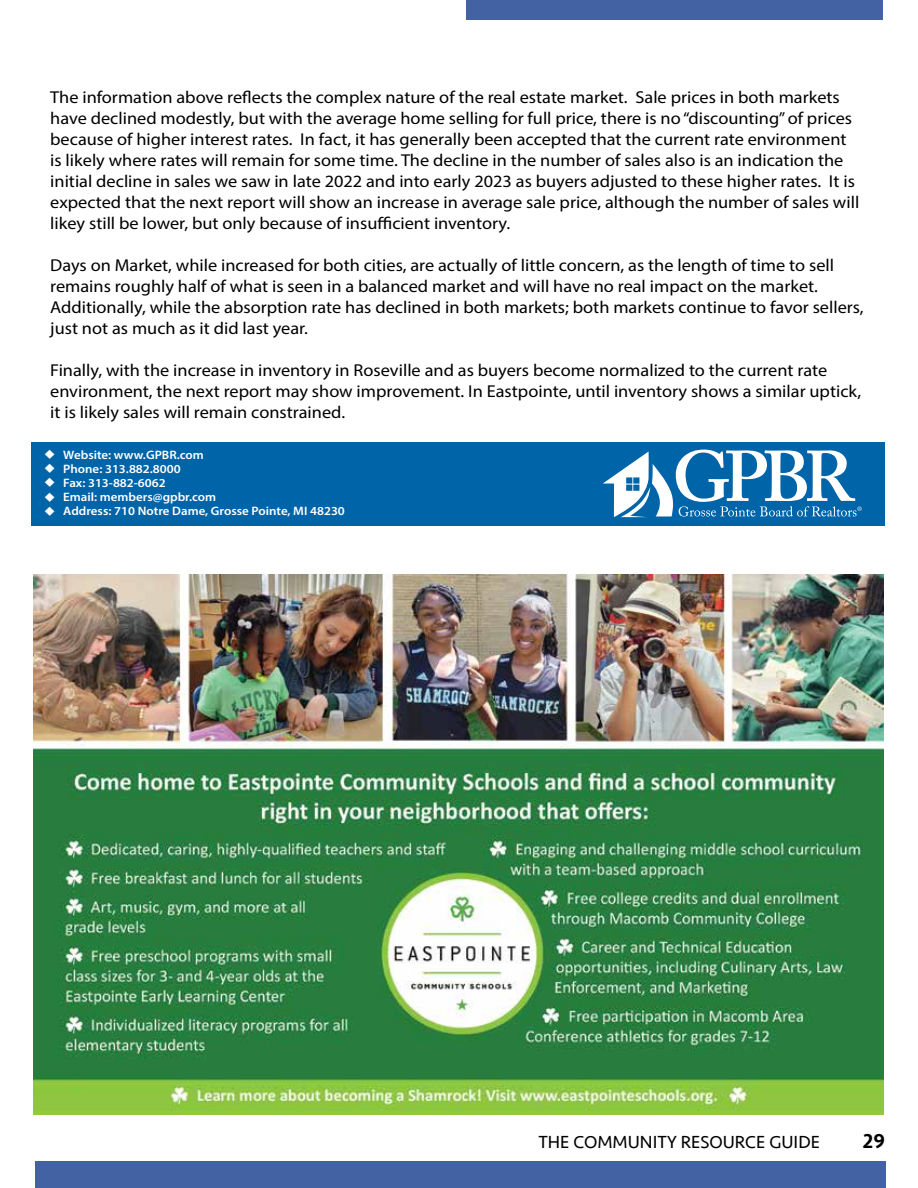
<style>
.page{position:relative;width:918px;height:1188px;background:#fff}
.page>*{position:absolute;margin:0;border:0;box-sizing:border-box;transform-origin:0 0}
.t1{font:22.5px "Minion Pro";color:#fff;scale:1.06 1}
.t2{font:500 21px "Seravek";color:#000}
.t3{font:18px "Seravek";color:#000}
.t4{font:17.25px/21px "Myriad Pro";color:#000;scale:1.06 1}
.t5{font:600 12.3px/14.2px "Myriad Pro";color:#fff;scale:1.06 1}
</style>
<div class="page">
<div style="left:466px;top:0;width:417px;height:19px;background:#4262a4"></div>
<div style="left:35px;top:1162px;width:850px;height:26px;background:#4262a4"></div>
<img style="left:33px;top:575px;width:851px;height:539px">
<div style="left:31px;top:442px;width:854px;height:83px;background:#0064a8"></div>
<svg style="left:603px;top:450px;width:259px;height:67px"></svg>
<p class="t4" style="left:50px;top:86px;width:765px">The information above reflects the complex nature of the real estate market. Sale prices in both markets have declined modestly, but with the average home selling for full price, there is no “discounting” of prices because of higher interest rates. In fact, it has generally been accepted that the current rate environment is likely where rates will remain for some time. The decline in the number of sales also is an indication the initial decline in sales we saw in late 2022 and into early 2023 as buyers adjusted to these higher rates. It is expected that the next report will show an increase in average sale price, although the number of sales will likey still be lower, but only because of insufficient inventory.</p>
<p class="t4" style="left:50px;top:254px;width:769px">Days on Market, while increased for both cities, are actually of little concern, as the length of time to sell remains roughly half of what is seen in a balanced market and will have no real impact on the market.<br>Additionally, while the absorption rate has declined in both markets; both markets continue to favor sellers, just not as much as it did last year.</p>
<p class="t4" style="left:50px;top:359px;width:767px">Finally, with the increase in inventory in Roseville and as buyers become normalized to the current rate environment, the next report may show improvement. In Eastpointe, until inventory shows a similar uptick, it is likely sales will remain constrained.</p>
<h1 class="t1" style="left:44px;top:438px;width:12px">◆</h1>
<h1 class="t1" style="left:44px;top:452px;width:12px">◆</h1>
<h1 class="t1" style="left:44px;top:466px;width:12px">◆</h1>
<h1 class="t1" style="left:44px;top:480px;width:12px">◆</h1>
<h1 class="t1" style="left:44px;top:495px;width:12px">◆</h1>
<p class="t5" style="left:63px;top:447px;width:267px">Website: www.GPBR.com<br>Phone: 313.882.8000<br>Fax: 313-882-6062<br>Email: members@gpbr.com<br>Address: 710 Notre Dame, Grosse Pointe, MI 48230</p>
<p class="t3" style="left:538px;top:1128px;width:283px">THE COMMUNITY RESOURCE GUIDE</p>
<p class="t2" style="left:863px;top:1128px;width:24px">29</p>
</div>
